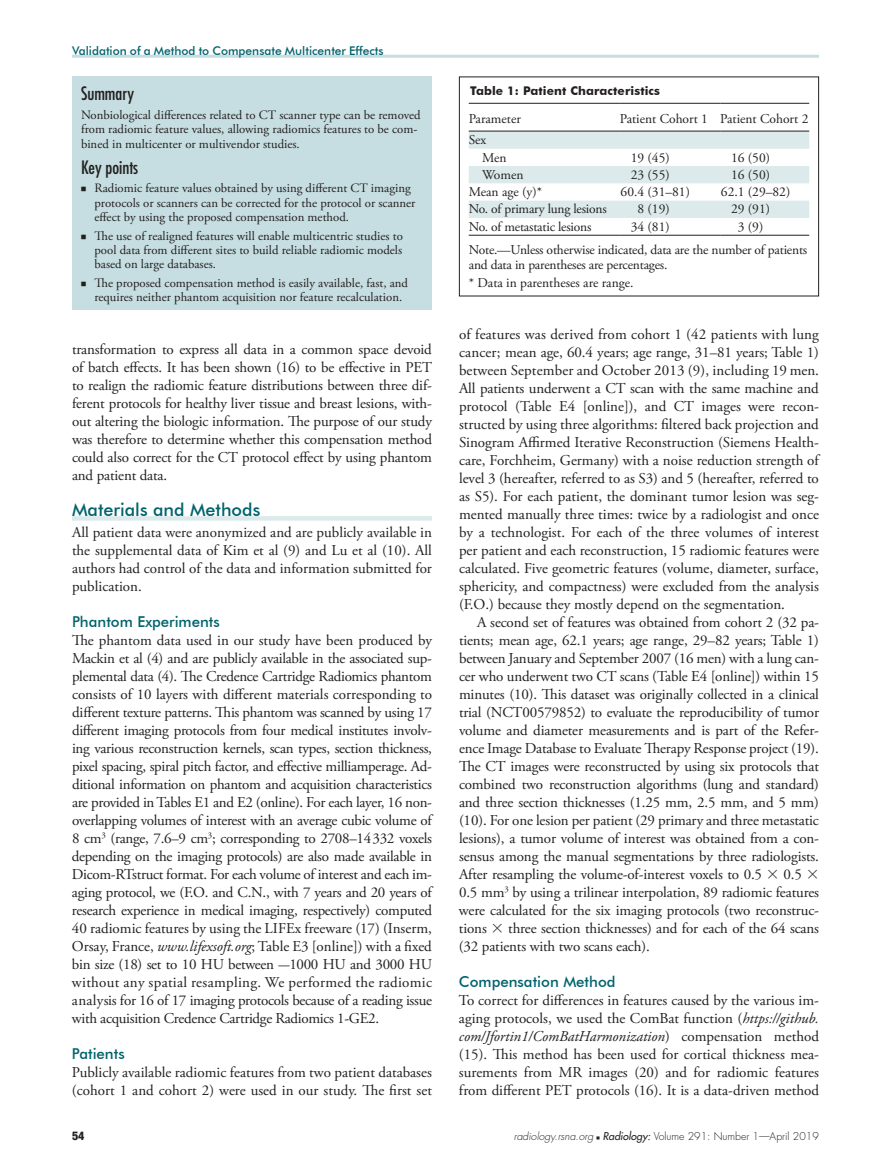
<style>
.page{position:relative;width:891px;height:1175px;background:#fff}
.page>*{position:absolute;margin:0;border:0;box-sizing:border-box;transform-origin:0 0}
.t1{font:500 18px "Futura BT";color:#00636d}
.t2{font:condensed 18px "Futura";color:#231f20}
.t3{font:15px/18px "Adobe Garamond Pro";color:#231f20;text-align:justify}
.t4{font:500 15px "Futura BT";color:#00636d}
.t5{font:13.5px/17.2px "Adobe Garamond Pro";letter-spacing:-.015em;color:#231f20}
.t6{font:12.75px/14.2px "Adobe Garamond Pro";color:#231f20}
.t7{font:500 12px "Futura BT";color:#00636d}
.t8{font:700 12px "Futura BT";letter-spacing:.01em;color:#231f20}
.t9{font:800 condensed 12px "Helvetica Neue";color:#231f20}
.t10{font:300 10.5px "Futura";color:#231f20}
.s1{font-family:"Universal Newswith Comm Pi";font-size:9px}
.s2{font-style:italic}
.s3{font-family:"Universal Greekwith Math Pi"}
.s4{font-family:"Universal Newswith Comm Pi";font-weight:400;font-size:6px}
.s5{font-weight:400;font-style:italic}
</style>
<div class="page">
<hr style="left:72px;top:55px;width:747px;height:3px;background:#c6dee1">
<div style="left:72px;top:76px;width:360px;height:234px;background:#c6dee1"></div>
<hr style="left:72px;top:516px;width:360px;height:4px;background:#dceaec">
<svg style="left:469px;top:132px;width:340px;height:86px"></svg>
<hr style="left:469px;top:131px;width:151px;height:1px;background:#231f20">
<hr style="left:620px;top:131px;width:100px;height:1px;background:#231f20">
<hr style="left:720px;top:131px;width:89px;height:1px;background:#231f20">
<hr style="left:469px;top:235px;width:151px;height:1px;background:#231f20">
<hr style="left:620px;top:235px;width:100px;height:1px;background:#231f20">
<hr style="left:720px;top:235px;width:89px;height:1px;background:#231f20">
<hr style="left:469px;top:103px;width:151px;height:1px;background:#231f20">
<hr style="left:620px;top:103px;width:100px;height:1px;background:#231f20">
<hr style="left:720px;top:103px;width:89px;height:1px;background:#231f20">
<div style="left:459px;top:76px;width:360px;height:220px;border:1px solid #231f20"></div>
<p class="t7" style="left:72px;top:43px;width:313px">Validation of a Method to Compensate Multicenter Effects</p>
<p class="t2" style="left:81px;top:82px;width:55px">Summary</p>
<p class="t6" style="left:81px;top:108px;width:341px">Nonbiological differences related to CT scanner type can be removed from radiomic feature values, allowing radiomics features to be com&shy;bined in multicenter or multivendor studies.</p>
<p class="t2" style="left:81px;top:156px;width:59px">Key points</p>
<p class="t6" style="left:94px;top:182px;width:323px;text-indent:-14px"><span class="s1">n</span> Radiomic feature values obtained by using different CT imaging protocols or scanners can be corrected for the protocol or scanner effect by using the proposed compensation method.</p>
<p class="t6" style="left:94px;top:229px;width:310px;text-align:justify;text-indent:-14px"><span class="s1">n</span> The use of realigned features will enable multicentric studies to pool data from different sites to build reliable radiomic models based on large databases.</p>
<p class="t6" style="left:81px;top:276px;width:329px;text-align:center"><span class="s1">n</span> The proposed compensation method is easily available, fast, and requires neither phantom acquisition nor feature recalculation.</p>
<p class="t3" style="left:72px;top:341px;width:362px">transformation to express all data in a common space devoid of batch effects. It has been shown (16) to be effective in PET to realign the radiomic feature distributions between three dif&shy;ferent protocols for healthy liver tissue and breast lesions, with&shy;out altering the biologic information. The purpose of our study was therefore to determine whether this compensation method could also correct for the CT protocol effect by using phantom and patient data.</p>
<p class="t1" style="left:72px;top:499px;width:190px">Materials and Methods</p>
<p class="t3" style="left:72px;top:524px;width:362px">All patient data were anonymized and are publicly available in the supplemental data of Kim et al (9) and Lu et al (10). All authors had control of the data and information submitted for publication.</p>
<p class="t4" style="left:72px;top:612px;width:149px">Phantom Experiments</p>
<p class="t3" style="left:72px;top:632px;width:362px">The phantom data used in our study have been produced by Mackin et al (4) and are publicly available in the associated sup&shy;plemental data (4). The Credence Cartridge Radiomics phantom consists of 10 layers with different materials corresponding to different texture patterns. This phantom was scanned by using 17 different imaging protocols from four medical institutes involv&shy;ing various reconstruction kernels, scan types, section thickness, pixel spacing, spiral pitch factor, and effective milliamperage. Ad&shy;ditional information on phantom and acquisition characteristics are provided in Tables E1 and E2 (online). For each layer, 16 non&shy;overlapping volumes of interest with an average cubic volume of 8 cm<sup>3</sup> (range, 7.6–9 cm<sup>3</sup>; corresponding to 2708–14332 voxels depending on the imaging protocols) are also made available in Dicom-RTstruct format. For each volume of interest and each im&shy;aging protocol, we (F.O. and C.N., with 7 years and 20 years of research experience in medical imaging, respectively) computed 40 radiomic features by using the LIFEx freeware (17) (Inserm, Orsay, France, <span class="s2">www.lifexsoft.org</span>; Table E3 [online]) with a fixed bin size (18) set to 10 HU between -1000 HU and 3000 HU without any spatial resampling. We performed the radiomic analysis for 16 of 17 imaging protocols because of a reading issue with acquisition Credence Cartridge Radiomics 1-GE2.</p>
<p class="t4" style="left:72px;top:1044px;width:54px">Patients</p>
<p class="t3" style="left:72px;top:1064px;width:361px">Publicly available radiomic features from two patient databases (cohort 1 and cohort 2) were used in our study. The first set</p>
<p class="t8" style="left:470px;top:84px;width:191px">Table 1: Patient Characteristics</p>
<p class="t5" style="left:469px;top:110px;width:54px">Parameter</p>
<p class="t5" style="left:620px;top:110px;width:190px">Patient Cohort 1 Patient Cohort 2</p>
<p class="t5" style="left:482px;top:132px;width:26px;text-indent:-14px">Sex<br>Men</p>
<p class="t5" style="left:631px;top:149px;width:41px">19 (45)</p>
<p class="t5" style="left:731px;top:149px;width:41px">16 (50)</p>
<p class="t5" style="left:482px;top:166px;width:43px">Women</p>
<p class="t5" style="left:631px;top:166px;width:41px">23 (55)</p>
<p class="t5" style="left:731px;top:166px;width:41px">16 (50)</p>
<p class="t5" style="left:469px;top:184px;width:75px">Mean age (y)*</p>
<p class="t5" style="left:621px;top:184px;width:71px">60.4 (31–81)</p>
<p class="t5" style="left:721px;top:184px;width:71px">62.1 (29–82)</p>
<p class="t5" style="left:469px;top:201px;width:139px">No. of primary lung lesions</p>
<p class="t5" style="left:638px;top:201px;width:34px">8 (19)</p>
<p class="t5" style="left:731px;top:201px;width:41px">29 (91)</p>
<p class="t5" style="left:469px;top:218px;width:124px">No. of metastatic lesions</p>
<p class="t5" style="left:631px;top:218px;width:41px">34 (81)</p>
<p class="t5" style="left:469px;top:215px;width:340px;line-height:22.8px;text-indent:269px">3 (9)<br>Note.—Unless otherwise indicated, data are the number of patients</p>
<p class="t5" style="left:469px;top:256px;width:200px;line-height:18px">and data in parentheses are percentages. * Data in parentheses are range.</p>
<p class="t3" style="left:459px;top:325px;width:362px">of features was derived from cohort 1 (42 patients with lung cancer; mean age, 60.4 years; age range, 31–81 years; Table 1) between September and October 2013 (9), including 19 men.<br>All patients underwent a CT scan with the same machine and protocol (Table E4 [online]), and CT images were recon&shy;structed by using three algorithms: filtered back projection and Sinogram Affirmed Iterative Reconstruction (Siemens Health&shy;care, Forchheim, Germany) with a noise reduction strength of level 3 (hereafter, referred to as S3) and 5 (hereafter, referred to as S5). For each patient, the dominant tumor lesion was seg&shy;mented manually three times: twice by a radiologist and once by a technologist. For each of the three volumes of interest per patient and each reconstruction, 15 radiomic features were calculated. Five geometric features (volume, diameter, surface, sphericity, and compactness) were excluded from the analysis (F.O.) because they mostly depend on the segmentation.</p>
<p class="t3" style="left:459px;top:613px;width:362px;text-indent:18px">A second set of features was obtained from cohort 2 (32 pa&shy;tients; mean age, 62.1 years; age range, 29–82 years; Table 1) between January and September 2007 (16 men) with a lung can&shy;cer who underwent two CT scans (Table E4 [online]) within 15 minutes (10). This dataset was originally collected in a clinical trial (NCT00579852) to evaluate the reproducibility of tumor volume and diameter measurements and is part of the Refer&shy;ence Image Database to Evaluate Therapy Response project (19).<br>The CT images were reconstructed by using six protocols that combined two reconstruction algorithms (lung and standard) and three section thicknesses (1.25 mm, 2.5 mm, and 5 mm) (10). For one lesion per patient (29 primary and three metastatic lesions), a tumor volume of interest was obtained from a con&shy;sensus among the manual segmentations by three radiologists.<br>After resampling the volume-of-interest voxels to 0.5 <span class="s3">3</span> 0.5 <span class="s3">3<br></span>0.5 mm<sup>3</sup> by using a trilinear interpolation, 89 radiomic features were calculated for the six imaging protocols (two reconstruc&shy;tions <span class="s3">3</span> three section thicknesses) and for each of the 64 scans (32 patients with two scans each).</p>
<p class="t4" style="left:459px;top:972px;width:158px">Compensation Method</p>
<p class="t3" style="left:459px;top:991px;width:362px">To correct for differences in features caused by the various im&shy;aging protocols, we used the ComBat function (<span class="s2">https://github. com/Jfortin1/ComBatHarmonization</span>) compensation method (15). This method has been used for cortical thickness mea&shy;surements from MR images (20) and for radiomic features from different PET protocols (16). It is a data-driven method</p>
<p class="t9" style="left:72px;top:1128px;width:14px">54</p>
<p class="t10" style="left:514px;top:1129px;width:307px"><span class="s2">radiology.rsna.org</span> <span class="s4">n</span> <span class="s5">Radiology:</span> Volume 291: Number 1—April 2019</p>
</div>
